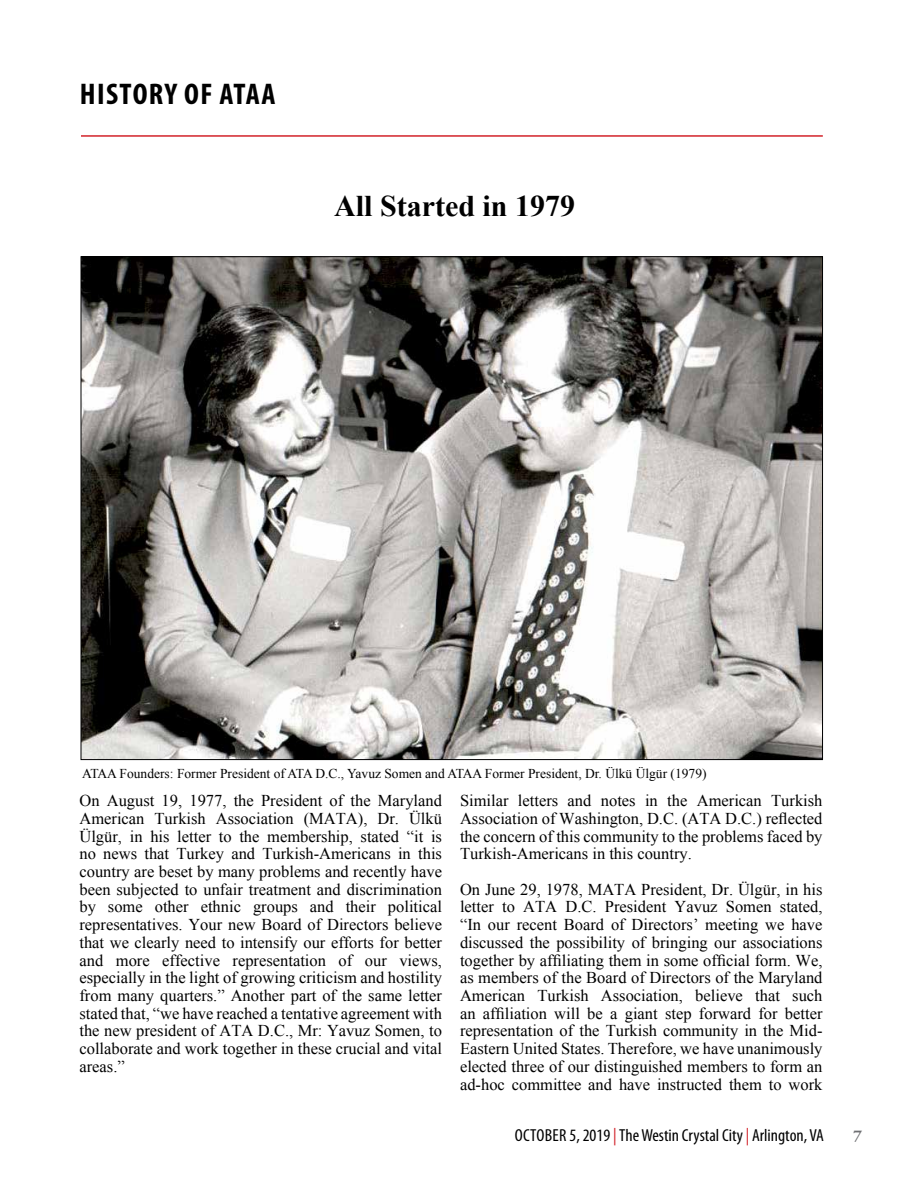
<style>
.page{position:relative;width:918px;height:1188px;background:#fff}
.page>*{position:absolute;margin:0;border:0;box-sizing:border-box;transform-origin:0 0}
.t1{font:700 30px "Times New Roman";color:#000}
.t2{font:700 condensed 30px "Myriad Pro";letter-spacing:.045em;color:#000}
.t3{font:condensed 17.4px "Myriad Pro";color:#000}
.t4{font:16.5px/17.7px "Times New Roman";color:#000;text-align:justify}
.t5{font:700 16.5px "Adobe Garamond Pro";color:#6d6e71}
.t6{font:13.5px "Times New Roman";color:#000}
.s1{color:#d2232a}
</style>
<div class="page">
<hr style="left:81px;top:135px;width:742px;height:2px;background:#d2232a">
<img style="left:83px;top:258px;width:738px;height:500px">
<h1 class="t2" style="left:80px;top:76px;width:155px">HISTORY OF ATAA</h1>
<h1 class="t1" style="left:334px;top:185px;width:242px">All Started in 1979</h1>
<p class="t6" style="left:82px;top:764px;width:626px">ATAA Founders: Former President of ATA D.C., Yavuz Somen and ATAA Former President, Dr. Ülkü Ülgür (1979)</p>
<p class="t4" style="left:79px;top:792px;width:364px">On August 19, 1977, the President of the Maryland American Turkish Association (MATA), Dr. Ülkü Ülgür, in his letter to the membership, stated “it is no news that Turkey and Turkish-Americans in this country are beset by many problems and recently have been subjected to unfair treatment and discrimination by some other ethnic groups and their political representatives. Your new Board of Directors believe that we clearly need to intensify our efforts for better and more effective representation of our views, especially in the light of growing criticism and hostility from many quarters.” Another part of the same letter stated that, “we have reached a tentative agreement with the new president of ATA D.C., Mr: Yavuz Somen, to collaborate and work together in these crucial and vital areas.”</p>
<p class="t4" style="left:460px;top:792px;width:364px">Similar letters and notes in the American Turkish Association of Washington, D.C. (ATA D.C.) reflected the concern of this community to the problems faced by Turkish-Americans in this country.</p>
<p class="t4" style="left:460px;top:880px;width:364px">On June 29, 1978, MATA President, Dr. Ülgür, in his letter to ATA D.C. President Yavuz Somen stated, “In our recent Board of Directors’ meeting we have discussed the possibility of bringing our associations together by affiliating them in some official form. We, as members of the Board of Directors of the Maryland American Turkish Association, believe that such an affiliation will be a giant step forward for better representation of the Turkish community in the Mid-Eastern United States. Therefore, we have unanimously elected three of our distinguished members to form an ad-hoc committee and have instructed them to work</p>
<p class="t3" style="left:515px;top:1125px;width:311px">October 5, 2019 <span class="s1">|</span> The Westin Crystal City <span class="s1">|</span> Arlington, VA</p>
<p class="t5" style="left:854px;top:1126px;width:10px">7</p>
</div>
